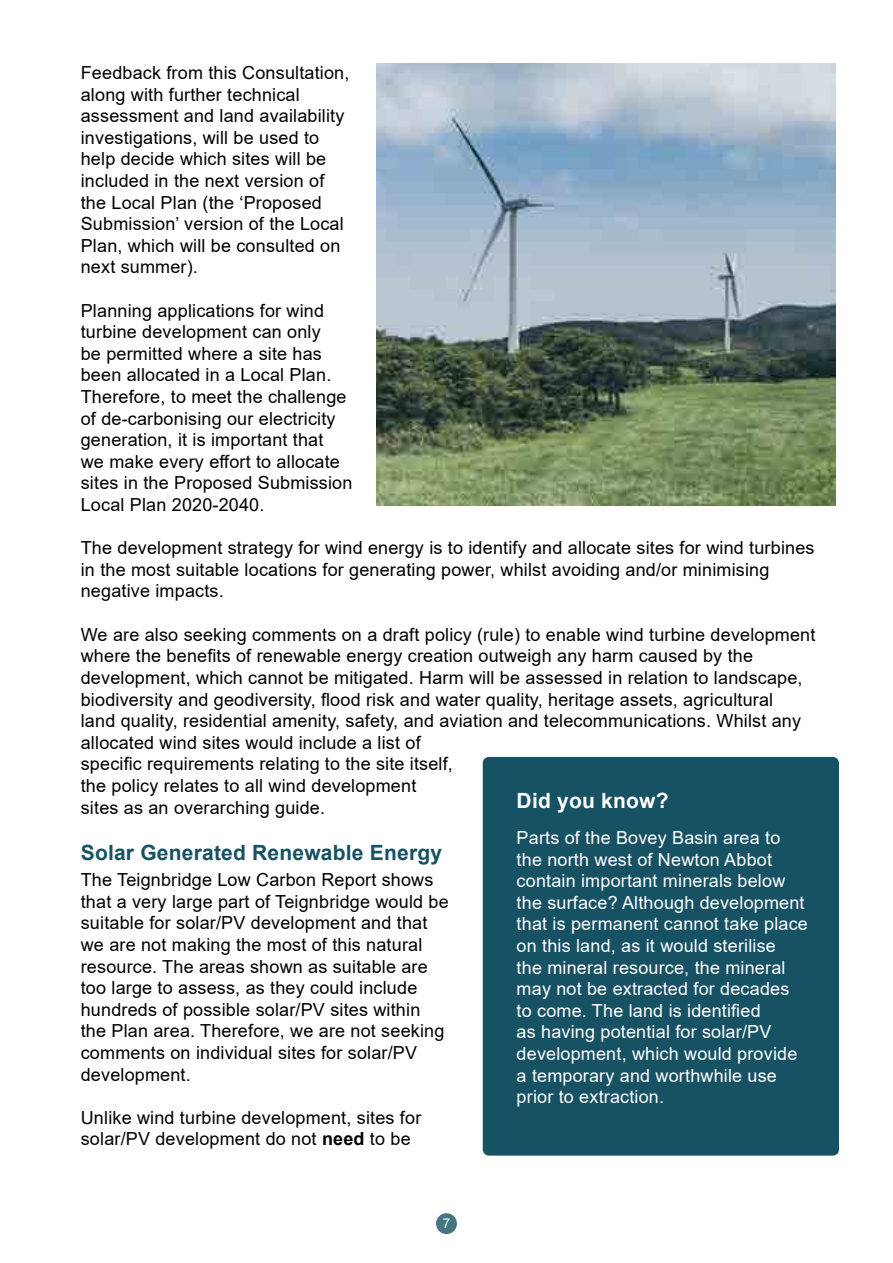
<style>
.page{position:relative;width:893px;height:1263px;background:#fff}
.page>*{position:absolute;margin:0;border:0;box-sizing:border-box;transform-origin:0 0}
.t1{font:700 21px "Arial";letter-spacing:.01em;color:#165164}
.Question_Header{font:700 21px "Arial";letter-spacing:.01em;color:#fff}
.t2{font:18px/21.6px "Arial";letter-spacing:.01em;color:#000}
.t3{font:18px/21.6px "Arial";letter-spacing:.01em;color:#fff}
.t4{font:13.5px "Arial";color:#fff}
.s1{font-weight:700}
</style>
<div class="page">
<div style="left:436px;top:1213px;width:21px;height:21px;background:#457483;border-radius:50%"></div>
<div style="left:483px;top:757px;width:356px;height:398px;background:#165164;border-radius:6px"></div>
<img style="left:376px;top:63px;width:460px;height:442px">
<p class="t2" style="left:81px;top:62px;width:270px">Feedback from this Consultation, along with further technical assessment and land availability investigations, will be used to help decide which sites will be included in the next version of the Local Plan (the ‘Proposed<br>Submission’ version of the Local<br>Plan, which will be consulted on next summer).</p>
<p class="t2" style="left:81px;top:299px;width:273px">Planning applications for wind turbine development can only<br>be permitted where a site has been allocated in a Local Plan.<br>Therefore, to meet the challenge of de-carbonising our electricity generation, it is important that<br>we make every effort to allocate sites in the Proposed Submission<br>Local Plan 2020-2040.</p>
<p class="t2" style="left:81px;top:537px;width:735px">The development strategy for wind energy is to identify and allocate sites for wind turbines in the most suitable locations for generating power, whilst avoiding and/or minimising negative impacts.</p>
<p class="t2" style="left:81px;top:623px;width:736px">We are also seeking comments on a draft policy (rule) to enable wind turbine development where the benefits of renewable energy creation outweigh any harm caused by the development, which cannot be mitigated. Harm will be assessed in relation to landscape, biodiversity and geodiversity, flood risk and water quality, heritage assets, agricultural<br>land quality, residential amenity, safety, and aviation and telecommunications. Whilst any allocated wind sites would include a list of<br>specific requirements relating to the site itself,<br>the policy relates to all wind development<br>sites as an overarching guide.</p>
<p class="t1" style="left:81px;top:838px;width:363px">Solar Generated Renewable Energy</p>
<p class="t2" style="left:81px;top:869px;width:369px">The Teignbridge Low Carbon Report shows that a very large part of Teignbridge would be suitable for solar/PV development and that we are not making the most of this natural resource. The areas shown as suitable are too large to assess, as they could include hundreds of possible solar/PV sites within the Plan area. Therefore, we are not seeking comments on individual sites for solar/PV development.</p>
<p class="t2" style="left:81px;top:1106px;width:342px">Unlike wind turbine development, sites for solar/PV development do not <span class="s1">need</span> to be</p>
<p class="Question_Header" style="left:517px;top:786px;width:153px">Did you know?</p>
<p class="t3" style="left:517px;top:827px;width:293px">Parts of the Bovey Basin area to the north west of Newton Abbot contain important minerals below the surface? Although development that is permanent cannot take place on this land, as it would sterilise<br>the mineral resource, the mineral may not be extracted for decades to come. The land is identified<br>as having potential for solar/PV development, which would provide a temporary and worthwhile use prior to extraction.</p>
<p class="t4" style="left:443px;top:1213px;width:9px">7</p>
</div>
